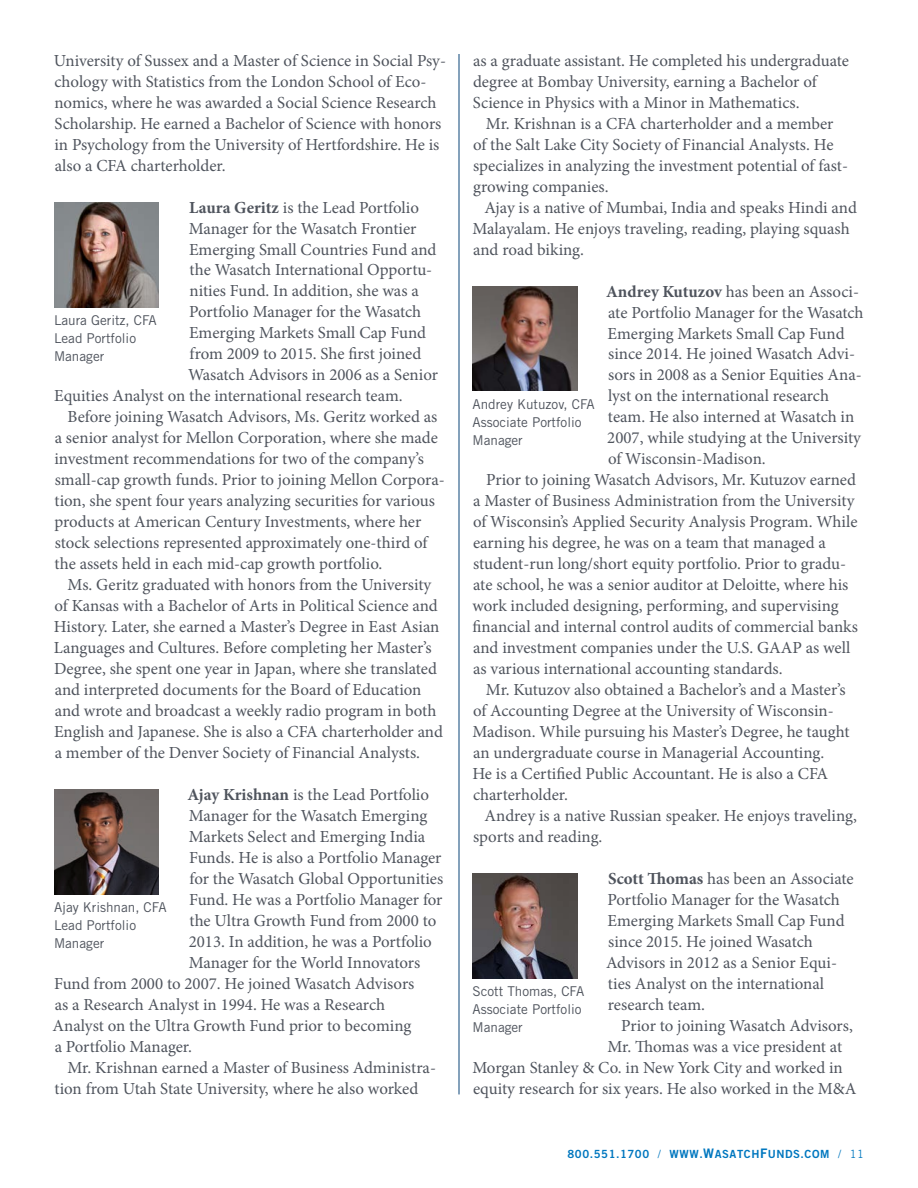
<style>
.page{position:relative;width:918px;height:1188px;background:#fff}
.page>*{position:absolute;margin:0;border:0;box-sizing:border-box;transform-origin:0 0}
.t1{font:16.8px/21px "Minion Pro";letter-spacing:-.005em;color:#4f545d}
.t2{font:13.5px/18px "Trade Gothic";color:#4f545d}
.t3{font:11.25px "Trade Gothic Bold Two";letter-spacing:.05em;color:#0077bf}
.s1{font-weight:700}
.s2{font-family:"Trade Gothic"}
.s3{font-size:13.2px}
</style>
<div class="page">
<hr style="left:458px;top:54px;width:2px;height:1040px;background:#265988">
<img style="left:54px;top:203px;width:105px;height:104px">
<img style="left:54px;top:790px;width:105px;height:104px">
<img style="left:472px;top:286px;width:105px;height:105px">
<img style="left:472px;top:874px;width:105px;height:104px">
<p class="t1" style="left:54px;top:50px;width:394px">University of Sussex and a Master of Science in Social Psy&shy;chology with Statistics from the London School of Eco&shy;nomics, where he was awarded a Social Science Research Scholarship. He earned a Bachelor of Science with honors in Psychology from the University of Hertfordshire. He is also a CFA charterholder.</p>
<p class="t1" style="left:189px;top:197px;width:231px"><span class="s1">Laura Geritz</span> is the Lead Portfolio</p>
<p class="t1" style="left:189px;top:218px;width:229px">Manager for the Wasatch Frontier</p>
<p class="t1" style="left:189px;top:239px;width:249px">Emerging Small Countries Fund and</p>
<p class="t1" style="left:189px;top:260px;width:244px">the Wasatch International Opportu-</p>
<p class="t1" style="left:189px;top:281px;width:231px">nities Fund. In addition, she was a</p>
<p class="t1" style="left:189px;top:302px;width:234px">Portfolio Manager for the Wasatch</p>
<p class="t1" style="left:189px;top:323px;width:239px">Emerging Markets Small Cap Fund</p>
<p class="t1" style="left:190px;top:344px;width:233px">from 2009 to 2015. She first joined</p>
<p class="t1" style="left:188px;top:365px;width:251px">Wasatch Advisors in 2006 as a Senior</p>
<p class="t1" style="left:54px;top:386px;width:350px">Equities Analyst on the international research team.</p>
<p class="t1" style="left:67px;top:407px;width:371px">Before joining Wasatch Advisors, Ms. Geritz worked as</p>
<p class="t1" style="left:55px;top:428px;width:385px">a senior analyst for Mellon Corporation, where she made</p>
<p class="t1" style="left:54px;top:449px;width:371px">investment recommendations for two of the company’s</p>
<p class="t1" style="left:55px;top:470px;width:392px">small-cap growth funds. Prior to joining Mellon Corpora-</p>
<p class="t1" style="left:54px;top:491px;width:382px">tion, she spent four years analyzing securities for various</p>
<p class="t1" style="left:54px;top:512px;width:368px">products at American Century Investments, where her</p>
<p class="t1" style="left:55px;top:533px;width:374px">stock selections represented approximately one-third of</p>
<p class="t1" style="left:54px;top:554px;width:329px">the assets held in each mid-cap growth portfolio.</p>
<p class="t1" style="left:67px;top:575px;width:365px">Ms. Geritz graduated with honors from the University</p>
<p class="t1" style="left:55px;top:596px;width:385px">of Kansas with a Bachelor of Arts in Political Science and</p>
<p class="t1" style="left:54px;top:617px;width:387px">History. Later, she earned a Master’s Degree in East Asian</p>
<p class="t1" style="left:54px;top:638px;width:379px">Languages and Cultures. Before completing her Master’s</p>
<p class="t1" style="left:54px;top:659px;width:385px">Degree, she spent one year in Japan, where she translated</p>
<p class="t1" style="left:55px;top:680px;width:368px">and interpreted documents for the Board of Education</p>
<p class="t1" style="left:55px;top:701px;width:383px">and wrote and broadcast a weekly radio program in both</p>
<p class="t1" style="left:54px;top:722px;width:390px">English and Japanese. She is also a CFA charterholder and</p>
<p class="t1" style="left:55px;top:743px;width:367px">a member of the Denver Society of Financial Analysts.</p>
<p class="t2" style="left:54px;top:311px;width:104px">Laura Geritz, CFA<br>Lead Portfolio<br>Manager</p>
<p class="t1" style="left:188px;top:784px;width:243px"><span class="s1">Ajay Krishnan</span> is the Lead Portfolio</p>
<p class="t1" style="left:189px;top:805px;width:240px">Manager for the Wasatch Emerging</p>
<p class="t1" style="left:189px;top:826px;width:238px">Markets Select and Emerging India</p>
<p class="t1" style="left:189px;top:847px;width:254px">Funds. He is also a Portfolio Manager</p>
<p class="t1" style="left:190px;top:868px;width:255px">for the Wasatch Global Opportunities</p>
<p class="t1" style="left:189px;top:889px;width:255px">Fund. He was a Portfolio Manager for</p>
<p class="t1" style="left:189px;top:910px;width:248px">the Ultra Growth Fund from 2000 to</p>
<p class="t1" style="left:189px;top:931px;width:245px">2013. In addition, he was a Portfolio</p>
<p class="t1" style="left:189px;top:952px;width:233px">Manager for the World Innovators</p>
<p class="t1" style="left:54px;top:973px;width:362px">Fund from 2000 to 2007. He joined Wasatch Advisors</p>
<p class="t1" style="left:55px;top:994px;width:332px">as a Research Analyst in 1994. He was a Research</p>
<p class="t1" style="left:53px;top:1015px;width:360px">Analyst on the Ultra Growth Fund prior to becoming</p>
<p class="t1" style="left:55px;top:1036px;width:139px">a Portfolio Manager.</p>
<p class="t1" style="left:67px;top:1057px;width:370px">Mr. Krishnan earned a Master of Business Administra-</p>
<p class="t1" style="left:54px;top:1078px;width:365px">tion from Utah State University, where he also worked</p>
<p class="t2" style="left:54px;top:898px;width:114px">Ajay Krishnan, CFA<br>Lead Portfolio<br>Manager</p>
<p class="t1" style="left:473px;top:50px;width:378px">as a graduate assistant. He completed his undergraduate degree at Bombay University, earning a Bachelor of<br>Science in Physics with a Minor in Mathematics.</p>
<p class="t1" style="left:473px;top:113px;width:376px;text-indent:13px">Mr. Krishnan is a CFA charterholder and a member of the Salt Lake City Society of Financial Analysts. He specializes in analyzing the investment potential of fast&shy;growing companies.</p>
<p class="t1" style="left:472px;top:197px;width:386px;text-indent:12px">Ajay is a native of Mumbai, India and speaks Hindi and<br>Malayalam. He enjoys traveling, reading, playing squash and road biking.</p>
<p class="t1" style="left:606px;top:281px;width:254px"><span class="s1">Andrey Kutuzov</span> has been an Associ-</p>
<p class="t1" style="left:608px;top:302px;width:257px">ate Portfolio Manager for the Wasatch</p>
<p class="t1" style="left:608px;top:323px;width:239px">Emerging Markets Small Cap Fund</p>
<p class="t1" style="left:608px;top:344px;width:248px">since 2014. He joined Wasatch Advi-</p>
<p class="t1" style="left:608px;top:365px;width:255px">sors in 2008 as a Senior Equities Ana-</p>
<p class="t1" style="left:608px;top:386px;width:223px">lyst on the international research</p>
<p class="t1" style="left:608px;top:407px;width:248px">team. He also interned at Wasatch in</p>
<p class="t1" style="left:607px;top:428px;width:255px">2007, while studying at the University</p>
<p class="t1" style="left:608px;top:449px;width:159px">of Wisconsin-Madison.</p>
<p class="t1" style="left:486px;top:470px;width:371px">Prior to joining Wasatch Advisors, Mr. Kutuzov earned</p>
<p class="t1" style="left:473px;top:491px;width:383px">a Master of Business Administration from the University</p>
<p class="t1" style="left:473px;top:512px;width:386px">of Wisconsin’s Applied Security Analysis Program. While</p>
<p class="t1" style="left:473px;top:533px;width:354px">earning his degree, he was on a team that managed a</p>
<p class="t1" style="left:473px;top:554px;width:375px">student-run long/short equity portfolio. Prior to gradu-</p>
<p class="t1" style="left:473px;top:575px;width:377px">ate school, he was a senior auditor at Deloitte, where his</p>
<p class="t1" style="left:472px;top:596px;width:368px">work included designing, performing, and supervising</p>
<p class="t1" style="left:473px;top:617px;width:387px">financial and internal control audits of commercial banks</p>
<p class="t1" style="left:473px;top:638px;width:379px">and investment companies under the U.S. GAAP as well</p>
<p class="t1" style="left:473px;top:659px;width:311px">as various international accounting standards.</p>
<p class="t1" style="left:486px;top:680px;width:361px">Mr. Kutuzov also obtained a Bachelor’s and a Master’s</p>
<p class="t1" style="left:473px;top:701px;width:362px">of Accounting Degree at the University of Wisconsin-</p>
<p class="t1" style="left:472px;top:722px;width:379px">Madison. While pursuing his Master’s Degree, he taught</p>
<p class="t1" style="left:473px;top:743px;width:353px">an undergraduate course in Managerial Accounting.</p>
<p class="t1" style="left:472px;top:764px;width:357px">He is a Certified Public Accountant. He is also a CFA</p>
<p class="t1" style="left:473px;top:785px;width:96px">charterholder.</p>
<p class="t1" style="left:485px;top:806px;width:374px">Andrey is a native Russian speaker. He enjoys traveling,</p>
<p class="t1" style="left:473px;top:827px;width:131px">sports and reading.</p>
<p class="t2" style="left:472px;top:395px;width:124px">Andrey Kutuzov, CFA<br>Associate Portfolio<br>Manager</p>
<p class="t1" style="left:606px;top:868px;width:249px"><span class="s1">Scott Thomas</span> has been an Associate<br>Portfolio Manager for the Wasatch<br>Emerging Markets Small Cap Fund since 2015. He joined Wasatch<br>Advisors in 2012 as a Senior Equi&shy;ties Analyst on the international research team.</p>
<p class="t1" style="left:621px;top:1015px;width:233px">Prior to joining Wasatch Advisors,</p>
<p class="t1" style="left:607px;top:1036px;width:236px">Mr. Thomas was a vice president at</p>
<p class="t1" style="left:472px;top:1057px;width:372px">Morgan Stanley &amp; Co. in New York City and worked in</p>
<p class="t1" style="left:473px;top:1078px;width:385px">equity research for six years. He also worked in the M&amp;A</p>
<p class="t2" style="left:472px;top:982px;width:113px">Scott Thomas, CFA<br>Associate Portfolio<br>Manager</p>
<p class="t3" style="left:568px;top:1147px;width:298px">800.551.1700 <span class="s2">/</span> WWW.<span class="s3">W</span>ASATCH<span class="s3">F</span>UNDS.COM <span class="s2">/ 11</span></p>
</div>
